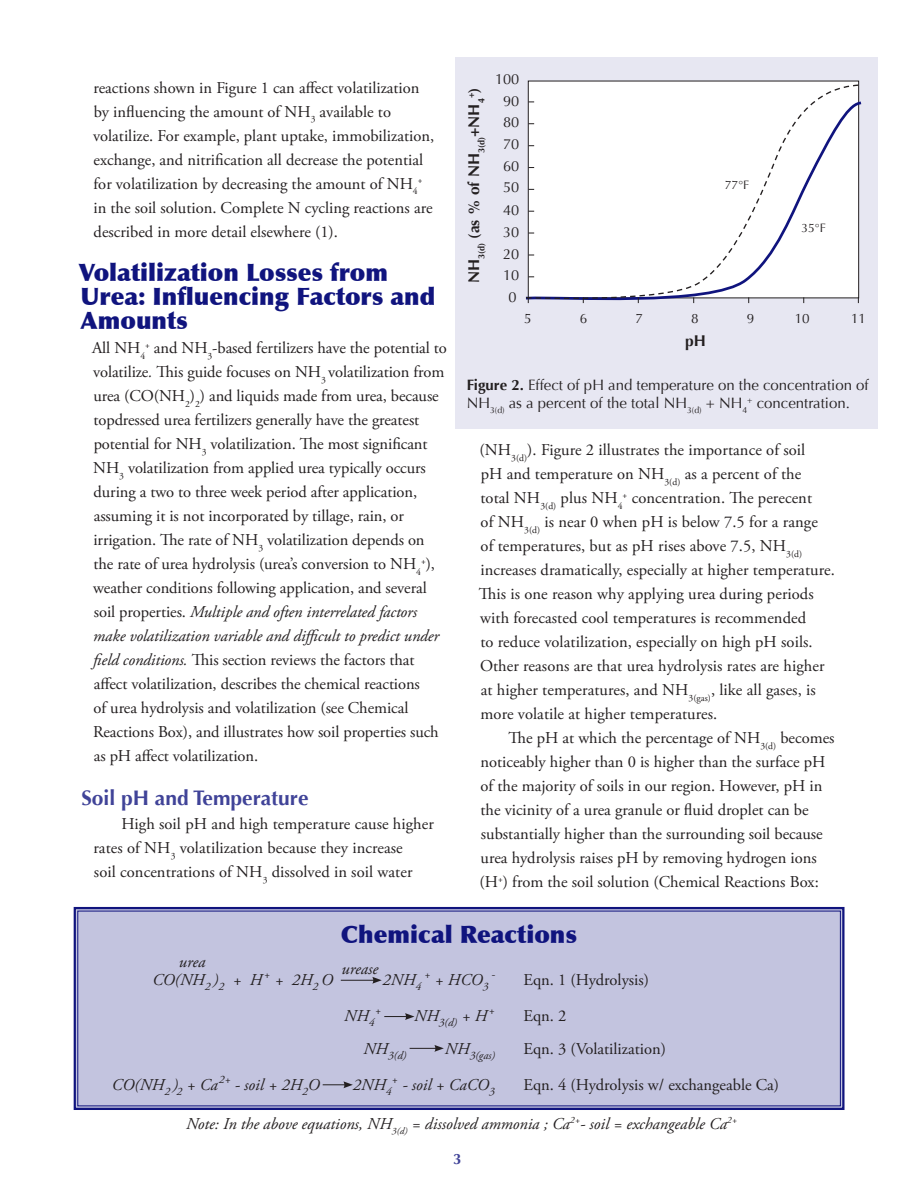
<style>
.page{position:relative;width:918px;height:1188px;background:#fff}
.page>*{position:absolute;margin:0;border:0;box-sizing:border-box;transform-origin:0 0}
.t1{font:900 24px/24px "Optima";color:#10147e}
.t2{font:700 21px "Optima";color:#404398}
.t3{font:16.5px/24px "Adobe Garamond Pro";color:#231f20}
.t4{font:italic 16.5px "Adobe Garamond Pro";color:#231f20}
.t5{font:700 15.6px "Optima";color:#231f20}
.t6{font:15px/18px "Optima";color:#231f20}
.t7{font:700 15px "Optima";color:#404398}
.t8{font:14.55px/20.7px "Optima";color:#231f20}
.t9{font:13.5px "Optima";color:#231f20}
.t10{font:12.15px "Optima";color:#231f20}
.t11{font:italic 11.4px "Adobe Garamond Pro";color:#231f20}
.t12{font:9.6px "Adobe Garamond Pro";color:#231f20}
.t13{font:700 9px "Optima";color:#231f20}
.s1{font-style:italic}
.s2{font-size:15.6px}
.s3{font-weight:700}
</style>
<div class="page">
<div style="left:455px;top:57px;width:422px;height:372px;background:#e7e7f2"></div>
<svg style="left:526px;top:84px;width:334px;height:219px;background:#f6f6f8"></svg>
<div style="left:73px;top:906px;width:772px;height:204px;background:#c3c4df"></div>
<hr style="left:341px;top:980px;width:34px;height:1px;background:#231f20">
<svg style="left:372px;top:977px;width:10px;height:7px"></svg>
<svg style="left:384px;top:1013px;width:30px;height:7px"></svg>
<svg style="left:410px;top:1045px;width:34px;height:7px"></svg>
<svg style="left:323px;top:1081px;width:30px;height:7px"></svg>
<p class="t3" style="left:93px;top:76px;width:343px">reactions shown in Figure 1 can affect volatilization by influencing the amount of NH<sub>3</sub> available to volatilize. For example, plant uptake, immobilization, exchange, and nitrification all decrease the potential for volatilization by decreasing the amount of NH<sub>4</sub></p>
<p class="t12" style="left:418px;top:175px;width:6px">+</p>
<p class="t3" style="left:93px;top:196px;width:341px">in the soil solution. Complete N cycling reactions are described in more detail elsewhere (1).</p>
<h1 class="t1" style="left:79px;top:261px;width:358px">Volatilization Losses from<br>Urea: Influencing Factors and<br>Amounts</h1>
<p class="t3" style="left:92px;top:337px;width:356px">All NH<sub>4</sub><sup>+</sup> and NH<sub>3</sub>-based fertilizers have the potential to volatilize<span class="s1">.</span> This guide focuses on NH<sub>3</sub> volatilization from urea (CO(NH<sub>2</sub>)<sub>2</sub>) and liquids made from urea, because topdressed urea fertilizers generally have the greatest potential for NH<sub>3</sub> volatilization. The most significant NH<sub>3</sub> volatilization from applied urea typically occurs during a two to three week period after application, assuming it is not incorporated by tillage, rain, or irrigation. The rate of NH<sub>3</sub> volatilization depends on the rate of urea hydrolysis (urea’s conversion to NH<sub>4</sub><sup>+</sup>), weather conditions following application, and several soil properties. <span class="s1">Multiple and often interrelated factors make volatilization variable and difficult to predict under field conditions.</span> This section reviews the factors that affect volatilization, describes the chemical reactions<br>of urea hydrolysis and volatilization (see Chemical Reactions Box), and illustrates how soil properties such as pH affect volatilization.</p>
<p class="t2" style="left:81px;top:786px;width:229px">Soil pH and Temperature</p>
<p class="t3" style="left:93px;top:813px;width:342px;text-indent:28px">High soil pH and high temperature cause higher rates of NH<sub>3</sub> volatilization because they increase<br>soil concentrations of NH<sub>3</sub> dissolved in soil water</p>
<p class="t13" style="left:466px;top:98px;width:12px;rotate:-90deg">+<span class="s2">)</span></p>
<p class="t5" style="left:465px;top:283px;width:186px;rotate:-90deg">NH<sub>3(d)</sub> (as % of NH<sub>3(d)</sub>+NH<sub>4</sub></p>
<p class="t8" style="left:495px;top:69px;width:26px">100</p>
<p class="t8" style="left:503px;top:90px;width:18px">90</p>
<p class="t8" style="left:503px;top:112px;width:18px">80</p>
<p class="t8" style="left:503px;top:134px;width:18px">70</p>
<p class="t8" style="left:503px;top:156px;width:18px">60<br>50</p>
<p class="t8" style="left:503px;top:200px;width:18px">40</p>
<p class="t8" style="left:503px;top:222px;width:18px">30</p>
<p class="t8" style="left:503px;top:244px;width:18px">20</p>
<p class="t8" style="left:503px;top:265px;width:18px">10</p>
<p class="t8" style="left:509px;top:287px;width:10px">0</p>
<p class="t10" style="left:725px;top:177px;width:26px">77°F</p>
<p class="t10" style="left:801px;top:221px;width:26px">35°F</p>
<p class="t9" style="left:524px;top:311px;width:9px">5</p>
<p class="t9" style="left:580px;top:311px;width:9px">6</p>
<p class="t9" style="left:635px;top:311px;width:9px">7</p>
<p class="t9" style="left:691px;top:311px;width:9px">8</p>
<p class="t9" style="left:747px;top:311px;width:9px">9</p>
<p class="t9" style="left:795px;top:311px;width:17px">10</p>
<p class="t9" style="left:851px;top:311px;width:17px">11</p>
<p class="t5" style="left:685px;top:332px;width:22px">pH</p>
<p class="t6" style="left:467px;top:376px;width:404px"><span class="s3">Figure 2.</span> Effect of pH and temperature on the concentration of<br>NH<sub>3(d)</sub> as a percent of the total NH<sub>3(d)</sub> + NH<sub>4</sub><sup>+</sup> concentration.</p>
<p class="t3" style="left:479px;top:438px;width:358px">(NH<sub>3(d)</sub>). Figure 2 illustrates the importance of soil<br>pH and temperature on NH<sub>3(d)</sub> as a percent of the<br>total NH<sub>3(d)</sub> plus NH<sub>4</sub><sup>+</sup> concentration. The perecent<br>of NH<sub>3(d)</sub> is near 0 when pH is below 7.5 for a range<br>of temperatures, but as pH rises above 7.5, NH<sub>3(d) </sub>increases dramatically, especially at higher temperature.<br>This is one reason why applying urea during periods with forecasted cool temperatures is recommended<br>to reduce volatilization, especially on high pH soils.<br>Other reasons are that urea hydrolysis rates are higher at higher temperatures, and NH<sub>3(gas)</sub>, like all gases, is more volatile at higher temperatures.</p>
<p class="t3" style="left:479px;top:726px;width:357px;text-indent:29px">The pH at which the percentage of NH<sub>3(d)</sub> becomes noticeably higher than 0 is higher than the surface pH of the majority of soils in our region. However, pH in the vicinity of a urea granule or fluid droplet can be substantially higher than the surrounding soil because urea hydrolysis raises pH by removing hydrogen ions (H<sup>+</sup>) from the soil solution (Chemical Reactions Box:</p>
<h1 class="t1" style="left:341px;top:923px;width:238px">Chemical Reactions</h1>
<p class="t4" style="left:179px;top:952px;width:28px">urea</p>
<p class="t4" style="left:342px;top:959px;width:38px">urease</p>
<p class="t4" style="left:152px;top:970px;width:182px">CO(NH<sub>2</sub> )<sub>2</sub> + H<sup>+</sup> + 2H<sub>2</sub> O</p>
<p class="t3" style="left:383px;top:968px;width:268px"><span class="s1">2NH</span><sub>4</sub> <sup>+</sup> <span class="s1">+ HCO</span><sub>3</sub> <sup>-</sup> Eqn. 1 (Hydrolysis)</p>
<p class="t4" style="left:344px;top:1006px;width:32px">NH<sub>4</sub></p>
<p class="t11" style="left:375px;top:1004px;width:8px">+</p>
<p class="t11" style="left:414px;top:1015px;width:82px"><sup>NH</sup>3(d) <sup>+</sup> <sup>H</sup>+</p>
<p class="t3" style="left:523px;top:1004px;width:44px">Eqn. 2</p>
<p class="t11" style="left:363px;top:1048px;width:45px"><sup>NH</sup>3(d)</p>
<p class="t11" style="left:445px;top:1048px;width:52px"><sup>NH</sup>3(gas)</p>
<p class="t3" style="left:523px;top:1037px;width:144px">Eqn. 3 (Volatilization)</p>
<p class="t4" style="left:112px;top:1075px;width:210px">CO(NH<sub>2</sub> )<sub>2</sub> + Ca<sup>2+</sup> - soil + 2H<sub>2</sub>O</p>
<p class="t4" style="left:353px;top:1075px;width:144px">2NH<sub>4</sub><sup>+</sup> - soil + CaCO<sub>3</sub></p>
<p class="t3" style="left:523px;top:1073px;width:257px">Eqn. 4 (Hydrolysis w/ exchangeable Ca)</p>
<p class="t4" style="left:186px;top:1114px;width:552px">Note: In the above equations, NH<sub>3(d)</sub> = dissolved ammonia ; Ca<sup>2+</sup>- soil = exchangeable Ca<sup>2+</sup></p>
<p class="t7" style="left:453px;top:1150px;width:10px">3</p>
</div>
